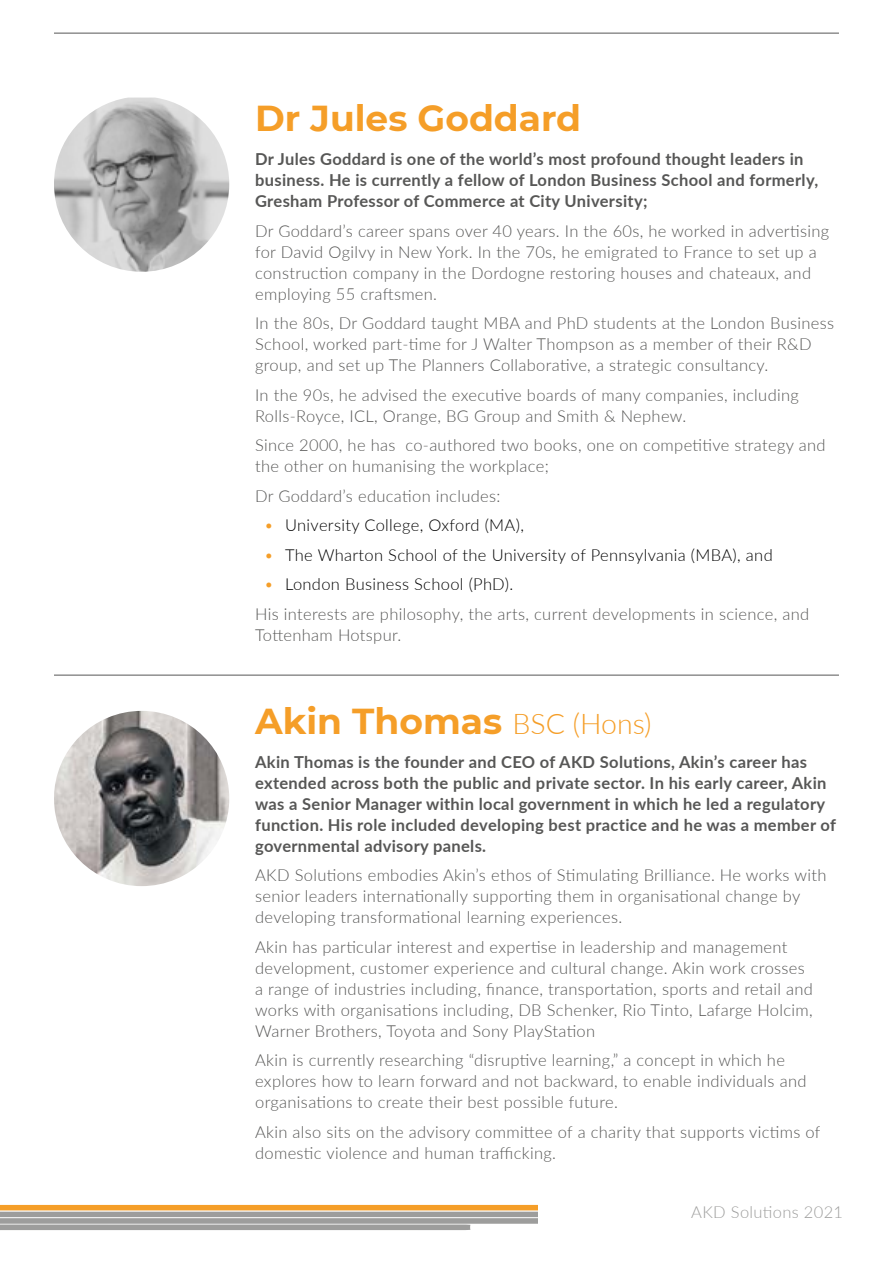
<style>
.page{position:relative;width:893px;height:1263px;background:#fff}
.page>*{position:absolute;margin:0;border:0;box-sizing:border-box;transform-origin:0 0}
.t1{font:700 36px "Montserrat";color:#f59e28}
.t2{font:300 16.5px/21px "Lato";letter-spacing:.02em;color:#575756}
.t3{font:700 16.5px/21px "Lato";letter-spacing:.02em;color:#575756}
.t4{font:300 16.5px "Lato";letter-spacing:.02em;color:#000}
.t5{font:300 16.5px "Lato";letter-spacing:.02em;color:#9d9d9c}
.s1{color:#f59e28}
.s2{color:#000}
.s3{font-family:"Lato";font-weight:300;font-size:28.5px}
</style>
<div class="page">
<svg style="left:0;top:1204px;width:537px;height:26px;background:#c1ae94"></svg>
<hr style="left:54px;top:33px;width:785px;height:1px;background:#575756">
<hr style="left:54px;top:675px;width:785px;height:1px;background:#575756">
<img style="left:54px;top:98px;width:175px;height:174px">
<img style="left:54px;top:711px;width:175px;height:175px;border-radius:88px">
<h1 class="t1" style="left:255px;top:93px;width:327px">Dr Jules Goddard</h1>
<p class="t3" style="left:255px;top:148px;width:565px">Dr Jules Goddard is one of the world’s most profound thought leaders in business. He is currently a fellow of London Business School and formerly,<br>Gresham Professor of Commerce at City University;</p>
<p class="t2" style="left:255px;top:220px;width:576px">Dr Goddard’s career spans over 40 years. In the 60s, he worked in advertising for David Ogilvy in New York. In the 70s, he emigrated to France to set up a construction company in the Dordogne restoring houses and chateaux, and employing 55 craftsmen.</p>
<p class="t2" style="left:255px;top:312px;width:580px">In the 80s, Dr Goddard taught MBA and PhD students at the London Business<br>School, worked part-time for J Walter Thompson as a member of their R&amp;D group, and set up The Planners Collaborative, a strategic consultancy.</p>
<p class="t2" style="left:255px;top:384px;width:545px">In the 90s, he advised the executive boards of many companies, including<br>Rolls-Royce, ICL, Orange, BG Group and Smith &amp; Nephew.</p>
<p class="t2" style="left:255px;top:434px;width:572px">Since 2000, he has co-authored two books, one on competitive strategy and the other on humanising the workplace;</p>
<p class="t2" style="left:255px;top:485px;width:247px">Dr Goddard’s education includes:</p>
<p class="t4" style="left:264px;top:514px;width:261px"><span class="s1">•</span> University College, Oxford (MA),</p>
<p class="t4" style="left:264px;top:543px;width:510px"><span class="s1">•</span> The Wharton School of the University of Pennsylvania (MBA), and</p>
<p class="t2" style="left:255px;top:569px;width:556px;line-height:29.5px;text-indent:9px"><span class="s1">•</span> <span class="s2">London Business School (PhD).<br></span>His interests are philosophy, the arts, current developments in science, and</p>
<p class="t2" style="left:255px;top:624px;width:148px">Tottenham Hotspur.</p>
<h1 class="t1" style="left:255px;top:695px;width:398px">Akin Thomas <span class="s3">BSC (Hons)</span></h1>
<p class="t3" style="left:255px;top:750px;width:582px">Akin Thomas is the founder and CEO of AKD Solutions, Akin’s career has extended across both the public and private sector. In his early career, Akin was a Senior Manager within local government in which he led a regulatory function. His role included developing best practice and he was a member of governmental advisory panels.</p>
<p class="t2" style="left:255px;top:864px;width:573px">AKD Solutions embodies Akin’s ethos of Stimulating Brilliance. He works with senior leaders internationally supporting them in organisational change by developing transformational learning experiences.</p>
<p class="t2" style="left:255px;top:935px;width:559px">Akin has particular interest and expertise in leadership and management development, customer experience and cultural change. Akin work crosses a range of industries including, finance, transportation, sports and retail and works with organisations including, DB Schenker, Rio Tinto, Lafarge Holcim, Warner Brothers, Toyota and Sony PlayStation</p>
<p class="t2" style="left:255px;top:1049px;width:553px">Akin is currently researching “disruptive learning,” a concept in which he explores how to learn forward and not backward, to enable individuals and organisations to create their best possible future.</p>
<p class="t2" style="left:255px;top:1121px;width:567px">Akin also sits on the advisory committee of a charity that supports victims of domestic violence and human trafficking.</p>
<p class="t5" style="left:691px;top:1200px;width:153px">AKD Solutions 2021</p>
</div>
